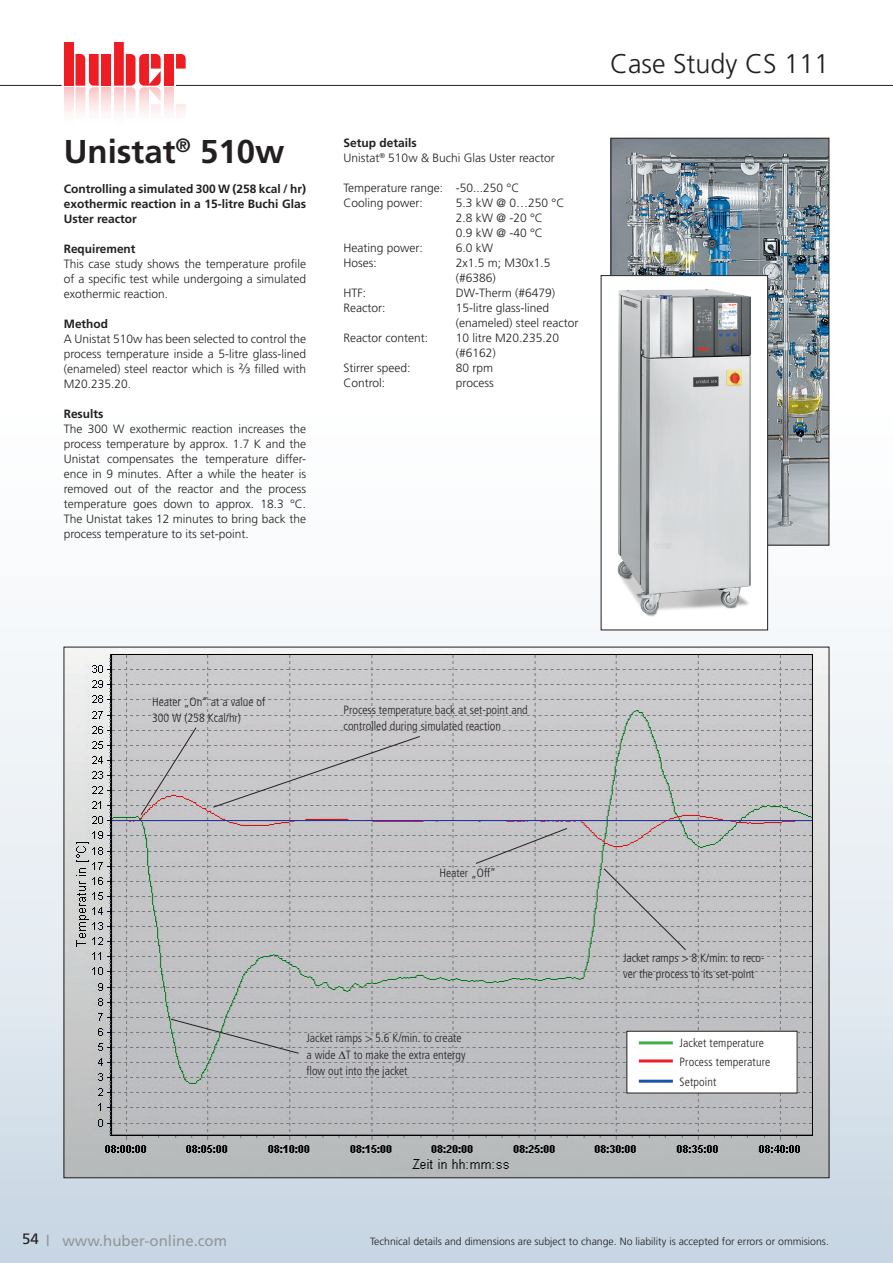
<style>
.page{position:relative;width:893px;height:1263px;background:#fff}
.page>*{position:absolute;margin:0;border:0;box-sizing:border-box;transform-origin:0 0}
.t1{font:700 33px "Frutiger LT Std";color:#231f20}
.t2{font:300 27px "Frutiger LT Std";color:#231f20}
.t3{font:15px "Frutiger LT Std";color:#939598}
.t4{font:300 12px/15px "Frutiger LT Std";color:#231f20}
.t5{font:300 condensed 12px/16.5px "Frutiger LT Std";color:#231f20}
.t6{font:700 12px/15px "Frutiger LT Std";color:#231f20;text-align:justify}
.t7{font:300 10.5px "Frutiger LT Std";color:#231f20}
.s1{font-size:13.5px}
.s2{font-weight:700}
.s3{color:#231f20}
</style>
<div class="page">
<img style="left:0;top:238px;width:893px;height:1025px">
<div style="left:0;top:46px;width:360px;height:218px;background:#fff"></div>
<div style="left:789px;top:46px;width:104px;height:218px;background:#fff"></div>
<hr style="left:0;top:85px;width:893px;height:1px;background:#231f20">
<svg style="left:62px;top:42px;width:124px;height:71px"></svg>
<img style="left:613px;top:140px;width:214px;height:403px">
<img style="left:603px;top:277px;width:163px;height:351px">
<div style="left:601px;top:275px;width:167px;height:355px;border:1px solid #231f20"></div>
<img style="left:66px;top:649px;width:761px;height:527px">
<svg style="left:170px;top:1018px;width:130px;height:36px;background:#b3b6b7"></svg>
<svg style="left:603px;top:868px;width:84px;height:83px;background:#bebdbf"></svg>
<svg style="left:140px;top:727px;width:57px;height:89px;background:#c2bfc1"></svg>
<svg style="left:212px;top:735px;width:209px;height:73px;background:#c3c2c4"></svg>
<svg style="left:475px;top:827px;width:93px;height:37px;background:#bebdbf"></svg>
<div style="left:627px;top:1031px;width:170px;height:62px;background:#fff"></div>
<div style="left:626px;top:1031px;width:171px;height:62px;border:1px solid #231f20"></div>
<hr style="left:639px;top:1041px;width:34px;height:3px;background:#40ae49">
<hr style="left:639px;top:1059px;width:34px;height:3px;background:#ee1d23">
<hr style="left:639px;top:1080px;width:34px;height:3px;background:#1e56a6">
<svg style="left:339px;top:1050px;width:7px;height:8px"></svg>
<h1 class="t1" style="left:64px;top:132px;width:222px">Unistat<sup>®</sup> 510w</h1>
<p class="t6" style="left:64px;top:181px;width:244px">Controlling a simulated 300 W (258 kcal / hr) exothermic reaction in a 15-litre Buchi Glas Uster reactor</p>
<p class="t6" style="left:64px;top:241px;width:73px">Requirement</p>
<p class="t4" style="left:64px;top:256px;width:244px;text-align:justify">This case study shows the temperature profile of a specific test while undergoing a simulated exothermic reaction.</p>
<p class="t6" style="left:64px;top:316px;width:46px">Method</p>
<p class="t4" style="left:64px;top:331px;width:244px;text-align:justify">A Unistat 510w has been selected to control the process temperature inside a 5-litre glass-lined (enameled) steel reactor which is <span class="s1">²∕³</span> filled with M20.235.20.</p>
<p class="t6" style="left:64px;top:406px;width:41px">Results</p>
<p class="t4" style="left:64px;top:421px;width:244px;text-align:justify">The 300 W exothermic reaction increases the process temperature by approx. 1.7 K and the Unistat compensates the temperature differ&shy;ence in 9 minutes. After a while the heater is removed out of the reactor and the process temperature goes down to approx. 18.3 °C.<br>The Unistat takes 12 minutes to bring back the process temperature to its set-point.</p>
<p class="t4" style="left:343px;top:135px;width:213px"><span class="s2">Setup details<br></span>Unistat<sup>®</sup> 510w &amp; Buchi Glas Uster reactor</p>
<p class="t4" style="left:343px;top:180px;width:178px">Temperature range: -50...250 °C<br>Cooling power:</p>
<p class="t4" style="left:456px;top:195px;width:110px">5.3 kW @ 0…250 °C<br>2.8 kW @ -20 °C<br>0.9 kW @ -40 °C</p>
<p class="t4" style="left:343px;top:240px;width:81px">Heating power:</p>
<p class="t4" style="left:456px;top:240px;width:39px">6.0 kW</p>
<p class="t4" style="left:343px;top:255px;width:35px">Hoses:</p>
<p class="t4" style="left:456px;top:255px;width:96px">2x1.5 m; M30x1.5 (#6386)</p>
<p class="t4" style="left:343px;top:285px;width:24px">HTF:</p>
<p class="t4" style="left:456px;top:285px;width:101px">DW-Therm (#6479)</p>
<p class="t4" style="left:343px;top:300px;width:43px">Reactor:</p>
<p class="t4" style="left:456px;top:300px;width:124px">15-litre glass-lined (enameled) steel reactor</p>
<p class="t4" style="left:343px;top:330px;width:86px">Reactor content:</p>
<p class="t4" style="left:456px;top:330px;width:105px">10 litre M20.235.20 (#6162)</p>
<p class="t4" style="left:343px;top:360px;width:69px">Stirrer speed:</p>
<p class="t4" style="left:456px;top:360px;width:39px">80 rpm</p>
<p class="t4" style="left:343px;top:375px;width:43px">Control:</p>
<p class="t4" style="left:456px;top:375px;width:39px">process</p>
<h2 class="t2" style="left:610px;top:49px;width:221px">Case Study CS 111</h2>
<p class="t5" style="left:152px;top:694px;width:115px">Heater „On“ at a value of<br>300 W (258 Kcal/hr)</p>
<p class="t5" style="left:344px;top:701px;width:186px">Process temperature back at set-point and controlled during simulated reaction</p>
<p class="t5" style="left:439px;top:864px;width:58px">Heater „Off“</p>
<p class="t5" style="left:307px;top:1030px;width:161px">Jacket ramps &gt; 5.6 K/min. to create a wide T to make the extra entergy flow out into the jacket</p>
<p class="t5" style="left:623px;top:949px;width:143px">Jacket ramps &gt; 8 K/min. to reco&shy;ver the process to its set-point</p>
<p class="t5" style="left:680px;top:1033px;width:92px;line-height:19.5px">Jacket temperature<br>Process temperature<br>Setpoint</p>
<p class="t3" style="left:22px;top:1231px;width:207px"><span class="s3">54</span> l www.huber-online.com</p>
<p class="t7" style="left:370px;top:1236px;width:460px">Technical details and dimensions are subject to change. No liability is accepted for errors or ommisions.</p>
</div>
